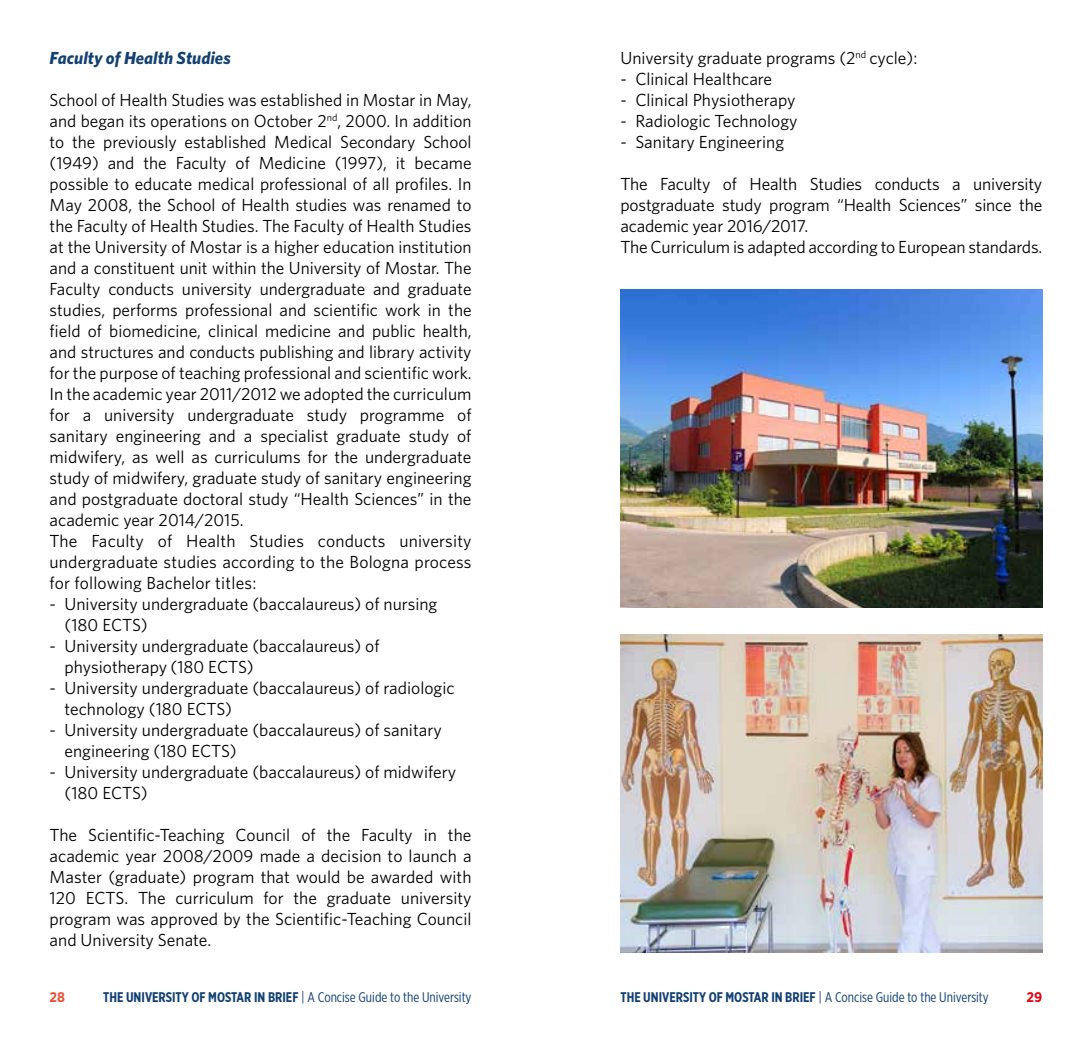
<style>
.page{position:relative;width:1092px;height:1042px;background:#fff}
.page>*{position:absolute;margin:0;border:0;box-sizing:border-box;transform-origin:0 0}
.t1{font:17.5px/21px "Whitney";color:#000}
.t2{font:italic 700 17.5px "Whitney";color:#124071}
.t3{font:14px "Gotham X Narrow";color:#124071}
.t4{font:700 14px "Gotham Narrow";color:#e94f35}
.t5{font:700 14px "Gotham Narrow";color:#e30613}
.s1{font-weight:700}
</style>
<div class="page">
<img style="left:620px;top:289px;width:422px;height:318px">
<img style="left:620px;top:634px;width:422px;height:318px">
<p class="t2" style="left:50px;top:46px;width:182px">Faculty of Health Studies</p>
<p class="t1" style="left:50px;top:89px;width:423px">School of Health Studies was established in Mostar in May, and began its operations on October 2<sup>nd</sup>, 2000. In addition to the previously established Medical Secondary School (1949) and the Faculty of Medicine (1997), it became possible to educate medical professional of all profiles. In May 2008, the School of Health studies was renamed to the Faculty of Health Studies. The Faculty of Health Studies at the University of Mostar is a higher education institution and a constituent unit within the University of Mostar. The Faculty conducts university undergraduate and graduate studies, performs professional and scientific work in the field of biomedicine, clinical medicine and public health, and structures and conducts publishing and library activity for the purpose of teaching professional and scientific work.<br>In the academic year 2011/2012 we adopted the curriculum for a university undergraduate study programme of sanitary engineering and a specialist graduate study of midwifery, as well as curriculums for the undergraduate study of midwifery, graduate study of sanitary engineering and postgraduate doctoral study “Health Sciences” in the academic year 2014/2015.<br>The Faculty of Health Studies conducts university undergraduate studies according to the Bologna process for following Bachelor titles:</p>
<p class="t1" style="left:64px;top:593px;width:374px;text-indent:-15px">- University undergraduate (baccalaureus) of nursing (180 ECTS)</p>
<p class="t1" style="left:64px;top:635px;width:316px;text-indent:-15px">- University undergraduate (baccalaureus) of physiotherapy (180 ECTS)</p>
<p class="t1" style="left:64px;top:677px;width:391px;text-indent:-15px">- University undergraduate (baccalaureus) of radiologic technology (180 ECTS)</p>
<p class="t1" style="left:64px;top:719px;width:379px;text-indent:-15px">- University undergraduate (baccalaureus) of sanitary engineering (180 ECTS)</p>
<p class="t1" style="left:64px;top:761px;width:393px;text-indent:-15px">- University undergraduate (baccalaureus) of midwifery (180 ECTS)</p>
<p class="t1" style="left:50px;top:824px;width:423px;text-align:justify">The Scientific-Teaching Council of the Faculty in the academic year 2008/2009 made a decision to launch a Master (graduate) program that would be awarded with 120 ECTS. The curriculum for the graduate university program was approved by the Scientific-Teaching Council and University Senate.</p>
<p class="t1" style="left:620px;top:47px;width:298px">University graduate programs (2<sup>nd</sup> cycle):</p>
<p class="t1" style="left:620px;top:68px;width:153px">- Clinical Healthcare</p>
<p class="t1" style="left:620px;top:89px;width:176px">- Clinical Physiotherapy</p>
<p class="t1" style="left:620px;top:110px;width:178px">- Radiologic Technology</p>
<p class="t1" style="left:620px;top:131px;width:165px">- Sanitary Engineering</p>
<p class="t1" style="left:620px;top:173px;width:423px">The Faculty of Health Studies conducts a university postgraduate study program “Health Sciences” since the academic year 2016/2017.<br>The Curriculum is adapted according to European standards.</p>
<p class="t4" style="left:50px;top:988px;width:17px">28</p>
<p class="t3" style="left:103px;top:989px;width:370px"><span class="s1">THE UNIVERSITY OF MOSTAR IN BRIEF</span> | A Concise Guide to the University</p>
<p class="t3" style="left:620px;top:989px;width:370px"><span class="s1">THE UNIVERSITY OF MOSTAR IN BRIEF</span> | A Concise Guide to the University</p>
<p class="t5" style="left:1026px;top:988px;width:17px">29</p>
</div>
